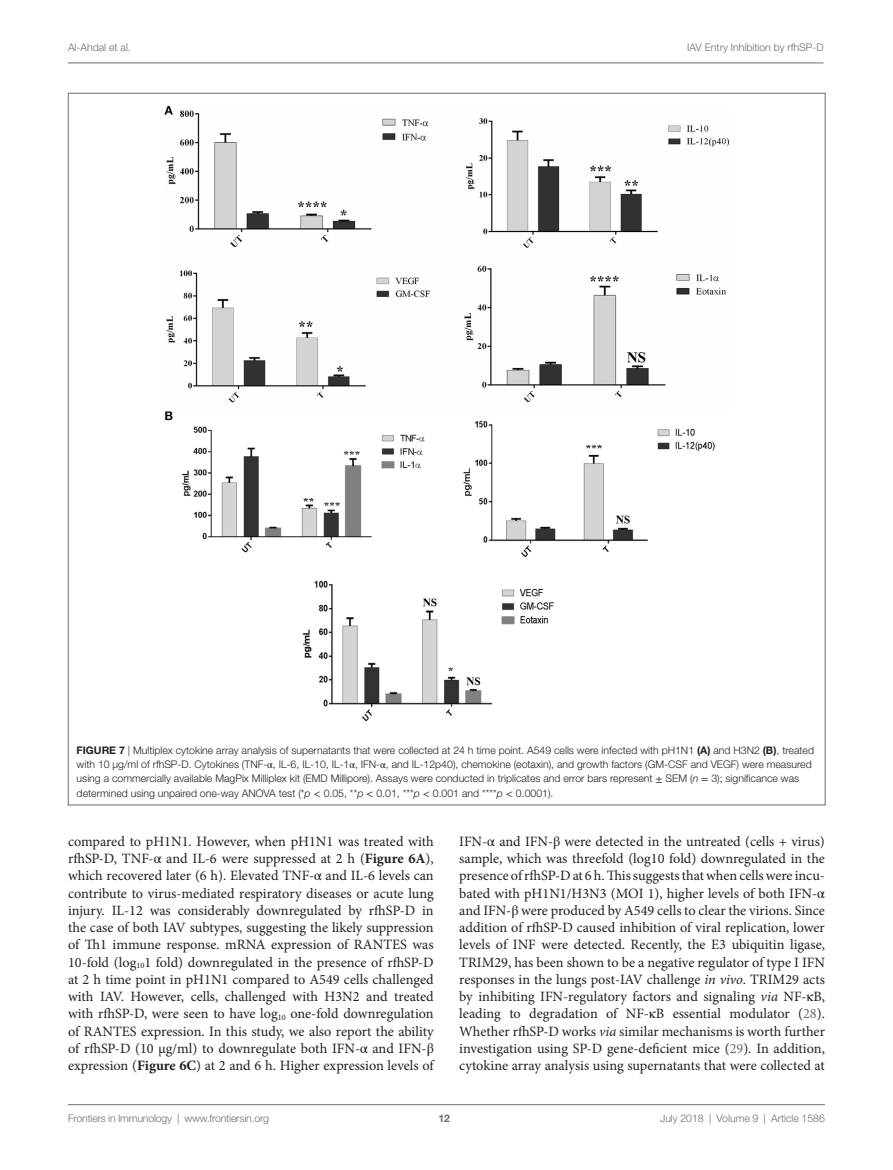
<style>
.page{position:relative;width:893px;height:1170px;background:#fff}
.page>*{position:absolute;margin:0;border:0;box-sizing:border-box;transform-origin:0 0}
.t1{font:14.25px/17.2px "Minion Pro";letter-spacing:-.005em;color:#231f20;text-align:justify}
.t2{font:300 10.5px/14.2px "Helvetica Neue LT Std";color:#231f20}
.t3{font:300 10.5px "Helvetica Neue LT Std";color:#6c6d70}
.t4{font:700 10.5px "Helvetica Neue LT Std";color:#6c6d70}
.s1{font-weight:700}
.s2{font-family:"STIX General";font-weight:400}
.s3{font-style:italic}
.s4{font-family:"STIX General"}
.s5{color:#6c6d70}
</style>
<div class="page">
<img style="left:164px;top:105px;width:566px;height:617px">
<hr style="left:68px;top:63px;width:756px;height:1px;background:#6c6d70">
<hr style="left:68px;top:1104px;width:757px;height:1px;background:#6c6d70">
<p class="t3" style="left:68px;top:41px;width:64px">Al-Ahdal et al.</p>
<p class="t3" style="left:687px;top:41px;width:138px">IAV Entry Inhibition by rfhSP-D</p>
<p class="t2" style="left:77px;top:742px;width:739px"><span class="s1">FIG URE 7</span> | Multiplex cytokine array analysis of supernatants that were collected at 24 h time point. A549 cells were infected with pH1N1 <span class="s1">(A)</span> and H3N2 <span class="s1">(B)</span>, treated with 10 µg/ml of rfhSP-D. Cytokines (TNF-<span class="s2">α</span>, IL-6, IL-10, IL-1<span class="s2">α</span>, IFN-<span class="s2">α</span>, and IL-12p40), chemokine (eotaxin), and growth factors (GM-CSF and VEGF) were measured using a commercially available MagPix Milliplex kit (EMD Millipore). Assays were conducted in triplicates and error bars represent <span class="s2">±</span> SEM (<span class="s3">n</span> <span class="s2">=</span> 3); significance was determined using unpaired one-way ANOVA test (*<span class="s3">p</span> <span class="s2">&lt;</span> 0.05, **<span class="s3">p</span> <span class="s2">&lt;</span> 0.01, ***<span class="s3">p</span> <span class="s2">&lt;</span> 0.001 and ****<span class="s3">p</span> <span class="s2">&lt;</span> 0.0001).</p>
<p class="t1" style="left:68px;top:832px;width:367px">compared to pH1N1. However, when pH1N1 was treated with rfhSP-D, TNF-<span class="s4">α</span> and IL-6 were suppressed at 2 h (<span class="s1">Figure 6A</span>), which recovered later (6 h). Elevated TNF-<span class="s4">α</span> and IL-6 levels can contribute to virus-mediated respiratory diseases or acute lung injury. IL-12 was considerably downregulated by rfhSP-D in the case of both IAV subtypes, suggesting the likely suppression of Th1 immune response. mRNA expression of RANTES was 10-fold (log<sub>10</sub>1 fold) downregulated in the presence of rfhSP-D at 2 h time point in pH1N1 compared to A549 cells challenged with IAV. However, cells, challenged with H3N2 and treated with rfhSP-D, were seen to have log<sub>10</sub> one-fold downregulation of RANTES expression. In this study, we also report the ability of rfhSP-D (10 µg/ml) to downregulate both IFN-<span class="s4">α</span> and IFN-<span class="s4">β </span>expression (<span class="s1">Figure 6C</span>) at 2 and 6 h. Higher expression levels of</p>
<p class="t1" style="left:459px;top:832px;width:367px">IFN-<span class="s4">α</span> and IFN-<span class="s4">β</span> were detected in the untreated (cells + virus) sample, which was threefold (log10 fold) downregulated in the presence of rfhSP-D at 6 h. This suggests that when cells were incu&shy;bated with pH1N1/H3N3 (MOI 1), higher levels of both IFN-<span class="s4">α </span>and IFN-<span class="s4">β</span> were produced by A549 cells to clear the virions. Since addition of rfhSP-D caused inhibition of viral replication, lower levels of INF were detected. Recently, the E3 ubiquitin ligase, TRIM29, has been shown to be a negative regulator of type I IFN responses in the lungs post-IAV challenge <span class="s3">in vivo</span>. TRIM29 acts by inhibiting IFN-regulatory factors and signaling <span class="s3">via</span> NF-<span class="s4">κ</span>B, leading to degradation of NF-<span class="s4">κ</span>B essential modulator (<span class="s5">28</span>).<br>Whether rfhSP-D works <span class="s3">via</span> similar mechanisms is worth further investigation using SP-D gene-deficient mice (<span class="s5">29</span>). In addition, cytokine array analysis using supernatants that were collected at</p>
<p class="t3" style="left:68px;top:1111px;width:203px">Frontiers in Immunology | www.frontiersin.org</p>
<p class="t3" style="left:660px;top:1111px;width:166px">July 2018 | Volume 9 | Article 1586</p>
<p class="t4" style="left:439px;top:1111px;width:13px">12</p>
</div>
